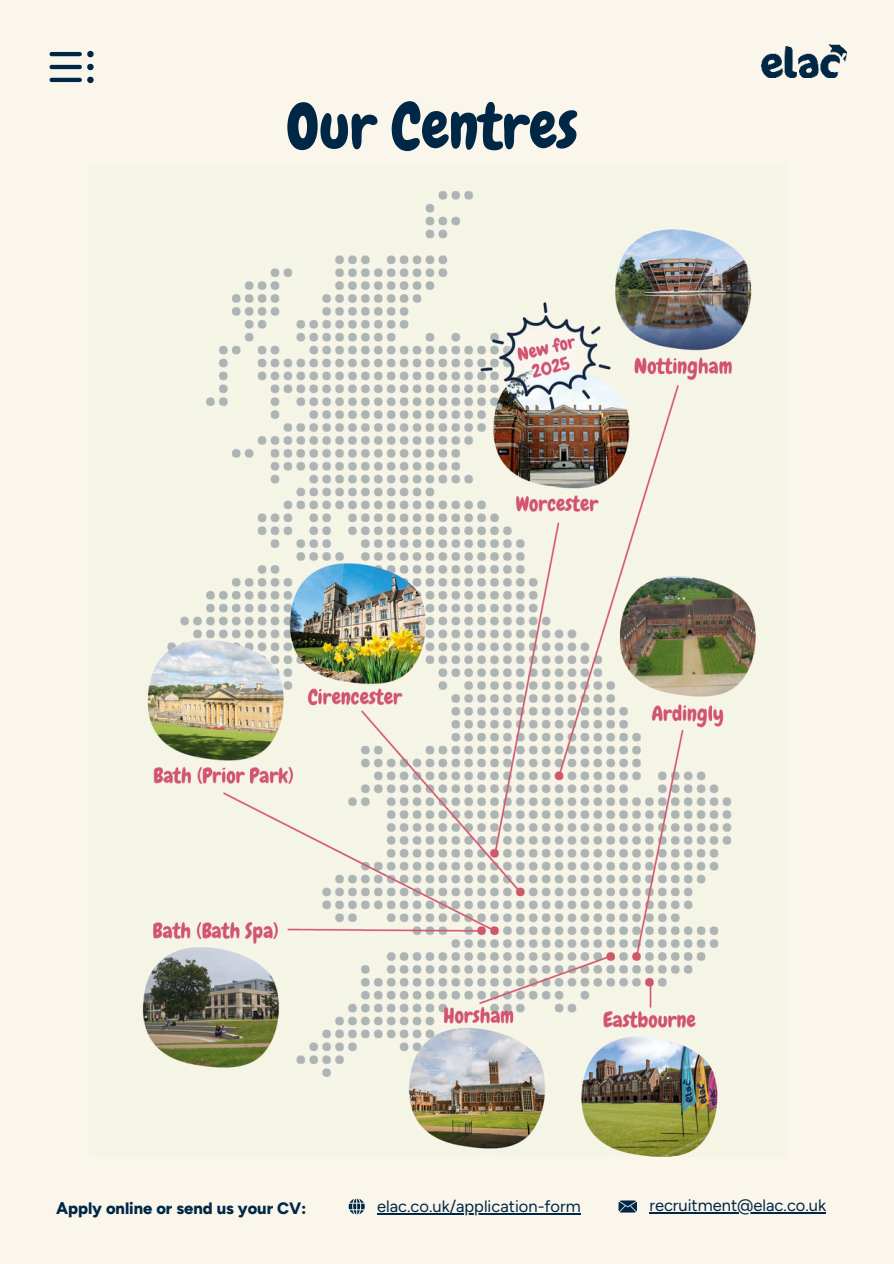
<style>
.page{position:relative;width:894px;height:1264px;background:#fff}
.page>*{position:absolute;margin:0;border:0;box-sizing:border-box;transform-origin:0 0}
.t1{font:63px "Chewy";color:#002846}
.t2{font:16.5px "Figtree";color:#002846}
.t3{font:800 16.5px "Figtree";color:#002846}
</style>
<div class="page">
<div style="left:0;top:0;width:893px;height:1263px;background:#faf6eb"></div>
<img style="left:142px;top:190px;width:614px;height:966px">
<img style="left:761px;top:45px;width:85px;height:32px">
<svg style="left:49px;top:51px;width:45px;height:32px"></svg>
<svg style="left:618px;top:1200px;width:18px;height:12px"></svg>
<svg style="left:348px;top:1198px;width:16px;height:16px"></svg>
<hr style="left:649px;top:1212px;width:176px;height:1px;background:#002846">
<hr style="left:377px;top:1213px;width:203px;height:1px;background:#002846">
<h1 class="t1" style="left:286px;top:86px;width:293px">Our Centres</h1>
<p class="t3" style="left:56px;top:1197px;width:252px">Apply online or send us your CV:</p>
<p class="t2" style="left:377px;top:1196px;width:205px">elac.co.uk/application-form</p>
<p class="t2" style="left:649px;top:1195px;width:178px">recruitment@elac.co.uk</p>
</div>
